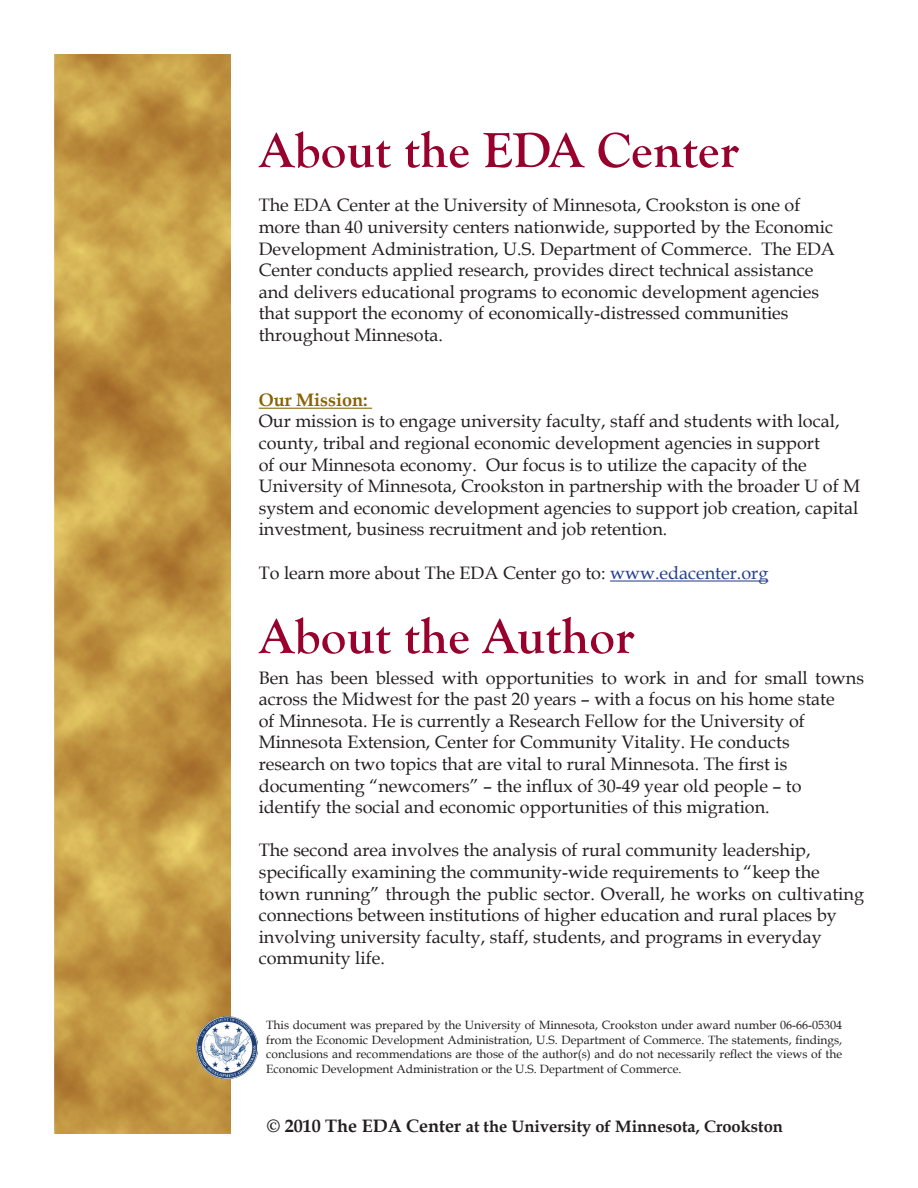
<style>
.page{position:relative;width:918px;height:1188px;background:#fff}
.page>*{position:absolute;margin:0;border:0;box-sizing:border-box;transform-origin:0 0}
.t1{font:700 51px "Goudy Old Style T";color:#98012d}
.t2{font:18px/21.6px "Book Antiqua";color:#231f20}
.t3{font:700 18px "Book Antiqua";color:#876400}
.t4{font:700 16.5px "Book Antiqua";color:#231f20}
.t5{font:12px/14.4px "Book Antiqua";color:#231f20;text-align:justify}
.s1{color:#253f8e}
.s2{font-size:18px}
</style>
<div class="page">
<img style="left:54px;top:54px;width:177px;height:1080px">
<img style="left:196px;top:1017px;width:62px;height:61px">
<hr style="left:259px;top:408px;width:113px;height:1px;background:#876400">
<hr style="left:610px;top:580px;width:158px;height:2px;background:#253f8e">
<h1 class="t1" style="left:259px;top:122px;width:481px">About the EDA Center</h1>
<p class="t2" style="left:259px;top:194px;width:578px">The EDA Center at the University of Minnesota, Crookston is one of more than 40 university centers nationwide, supported by the Economic Development Administration, U.S. Department of Commerce. The EDA Center conducts applied research, provides direct technical assistance and delivers educational programs to economic development agencies that support the economy of economically-distressed communities throughout Minnesota.</p>
<p class="t3" style="left:259px;top:387px;width:110px">Our Mission:</p>
<p class="t2" style="left:259px;top:410px;width:603px">Our mission is to engage university faculty, staff and students with local, county, tribal and regional economic development agencies in support<br>of our Minnesota economy. Our focus is to utilize the capacity of the University of Minnesota, Crookston in partnership with the broader U of M system and economic development agencies to support job creation, capital investment, business recruitment and job retention.</p>
<p class="t2" style="left:259px;top:561px;width:511px">To learn more about The EDA Center go to: <span class="s1">www.edacenter.org</span></p>
<h1 class="t1" style="left:259px;top:608px;width:377px">About the Author</h1>
<p class="t2" style="left:259px;top:666px;width:607px">Ben has been blessed with opportunities to work in and for small towns across the Midwest for the past 20 years – with a focus on his home state<br>of Minnesota. He is currently a Research Fellow for the University of Minnesota Extension, Center for Community Vitality. He conducts<br>research on two topics that are vital to rural Minnesota. The first is documenting “newcomers” – the influx of 30-49 year old people – to identify the social and economic opportunities of this migration.</p>
<p class="t2" style="left:259px;top:839px;width:607px">The second area involves the analysis of rural community leadership, specifically examining the community-wide requirements to “keep the town running” through the public sector. Overall, he works on cultivating connections between institutions of higher education and rural places by involving university faculty, staff, students, and programs in everyday community life.</p>
<p class="t5" style="left:266px;top:1018px;width:578px">This document was prepared by the University of Minnesota, Crookston under award number 06-66-05304 from the Economic Development Administration, U.S. Department of Commerce. The statements, findings, conclusions and recommendations are those of the author(s) and do not necessarily reflect the views of the Economic Development Administration or the U.S. Department of Commerce.</p>
<p class="t4" style="left:267px;top:1116px;width:518px"><span class="s2">© 2010 The EDA Center</span> at the University of Minnesota, Crookston</p>
</div>
